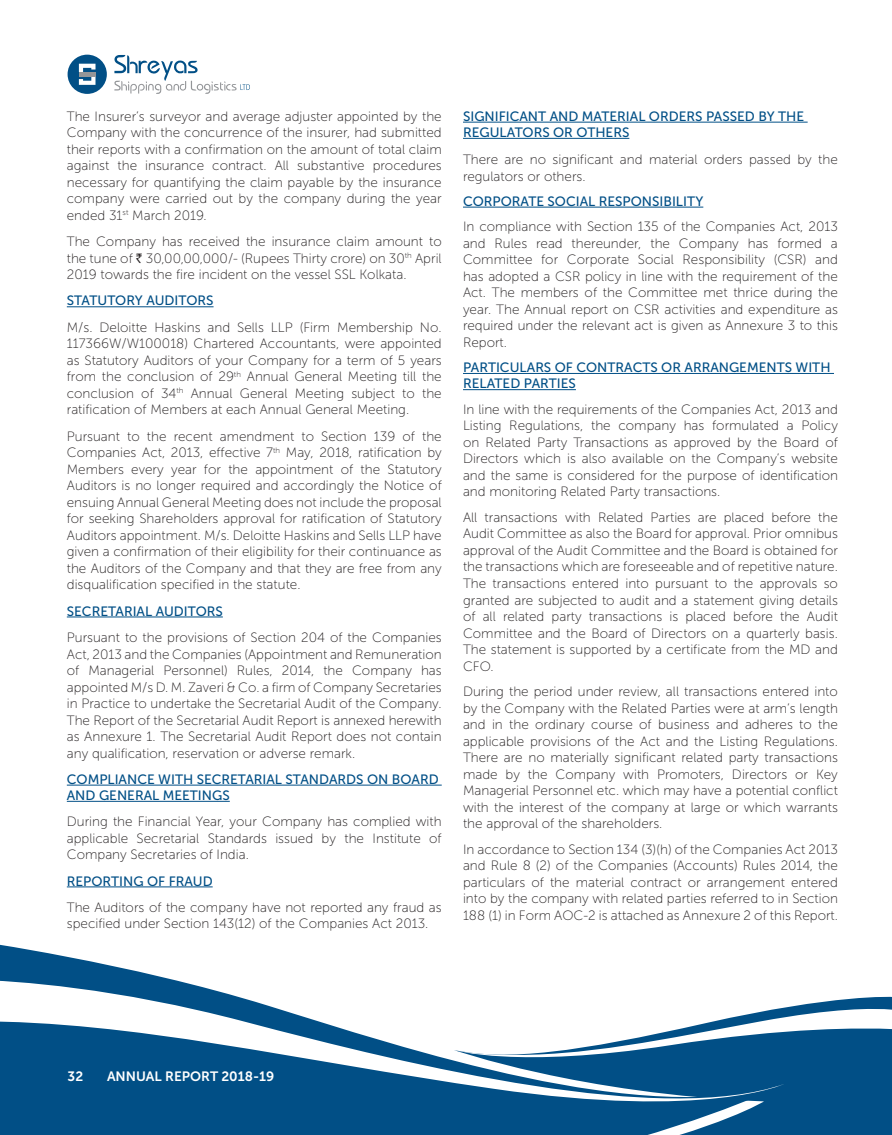
<style>
.page{position:relative;width:892px;height:1135px;background:#fff}
.page>*{position:absolute;margin:0;border:0;box-sizing:border-box;transform-origin:0 0}
.t1{font:13.5px/16.5px "Museo Sans 100";color:#231f20;text-align:justify}
.t2{font:13.5px/16.2px "Museo Sans 500";color:#014f86}
.t3{font:13.5px "Museo Sans 700";color:#fff}
.s1{font-family:"Rupee"}
</style>
<div class="page">
<div style="left:783px;top:996px;width:108px;height:138px;background:#014f86"></div>
<svg style="left:783px;top:1007px;width:108px;height:61px"></svg>
<svg style="left:0;top:944px;width:783px;height:190px"></svg>
<svg style="left:0;top:979px;width:783px;height:146px;fill:#014f86"></svg>
<svg style="left:114px;top:55px;width:136px;height:39px"></svg>
<div style="left:68px;top:55px;width:39px;height:39px;background:#014f86;border-radius:50%"></div>
<svg style="left:79px;top:64px;width:16px;height:21px"></svg>
<hr style="left:67px;top:306px;width:146px;height:1px;background:#014f86">
<hr style="left:67px;top:616px;width:156px;height:1px;background:#014f86">
<hr style="left:67px;top:784px;width:374px;height:1px;background:#014f86">
<hr style="left:67px;top:800px;width:163px;height:1px;background:#014f86">
<hr style="left:67px;top:886px;width:145px;height:1px;background:#014f86">
<hr style="left:463px;top:122px;width:344px;height:1px;background:#014f86">
<hr style="left:463px;top:138px;width:166px;height:1px;background:#014f86">
<hr style="left:463px;top:207px;width:240px;height:1px;background:#014f86">
<hr style="left:463px;top:373px;width:370px;height:1px;background:#014f86">
<hr style="left:463px;top:389px;width:112px;height:1px;background:#014f86">
<p class="t1" style="left:67px;top:109px;width:376px">The Insurer’s surveyor and average adjuster appointed by the Company with the concurrence of the insurer, had submitted their reports with a confirmation on the amount of total claim against the insurance contract. All substantive procedures necessary for quantifying the claim payable by the insurance company were carried out by the company during the year ended 31<sup>st</sup> March 2019.</p>
<p class="t1" style="left:67px;top:235px;width:376px">The Company has received the insurance claim amount to the tune of <span class="s1">`</span> 30,00,00,000/- (Rupees Thirty crore) on 30<sup>th</sup> April 2019 towards the fire incident on the vessel SSL Kolkata.</p>
<p class="t2" style="left:67px;top:294px;width:148px">STATUTORY AUDITORS</p>
<p class="t1" style="left:67px;top:320px;width:376px">M/s. Deloitte Haskins and Sells LLP (Firm Membership No.<br>117366W/W100018) Chartered Accountants, were appointed as Statutory Auditors of your Company for a term of 5 years from the conclusion of 29<sup>th</sup> Annual General Meeting till the conclusion of 34<sup>th</sup> Annual General Meeting subject to the ratification of Members at each Annual General Meeting.</p>
<p class="t1" style="left:67px;top:429px;width:376px">Pursuant to the recent amendment to Section 139 of the Companies Act, 2013, effective 7<sup>th</sup> May, 2018, ratification by Members every year for the appointment of the Statutory Auditors is no longer required and accordingly the Notice of ensuing Annual General Meeting does not include the proposal for seeking Shareholders approval for ratification of Statutory Auditors appointment. M/s. Deloitte Haskins and Sells LLP have given a confirmation of their eligibility for their continuance as the Auditors of the Company and that they are free from any disqualification specified in the statute.</p>
<p class="t2" style="left:67px;top:604px;width:157px">SECRETARIAL AUDITORS</p>
<p class="t1" style="left:67px;top:630px;width:376px">Pursuant to the provisions of Section 204 of the Companies Act, 2013 and the Companies (Appointment and Remuneration of Managerial Personnel) Rules, 2014, the Company has appointed M/s D. M. Zaveri &amp; Co. a firm of Company Secretaries in Practice to undertake the Secretarial Audit of the Company.<br>The Report of the Secretarial Audit Report is annexed herewith as Annexure 1. The Secretarial Audit Report does not contain any qualification, reservation or adverse remark.</p>
<p class="t2" style="left:67px;top:772px;width:373px">COMPLIANCE WITH SECRETARIAL STANDARDS ON BOARD<br>AND GENERAL MEETINGS</p>
<p class="t1" style="left:67px;top:814px;width:376px">During the Financial Year, your Company has complied with applicable Secretarial Standards issued by the Institute of Company Secretaries of India.</p>
<p class="t2" style="left:67px;top:873px;width:147px">REPORTING OF FRAUD</p>
<p class="t1" style="left:67px;top:900px;width:376px">The Auditors of the company have not reported any fraud as specified under Section 143(12) of the Companies Act 2013.</p>
<p class="t2" style="left:463px;top:109px;width:342px">SIGNIFICANT AND MATERIAL ORDERS PASSED BY THE<br>REGULATORS OR OTHERS</p>
<p class="t1" style="left:463px;top:152px;width:376px">There are no significant and material orders passed by the regulators or others.</p>
<p class="t2" style="left:463px;top:194px;width:242px">CORPORATE SOCIAL RESPONSIBILITY</p>
<p class="t1" style="left:463px;top:220px;width:376px">In compliance with Section 135 of the Companies Act, 2013 and Rules read thereunder, the Company has formed a Committee for Corporate Social Responsibility (CSR) and has adopted a CSR policy in line with the requirement of the Act. The members of the Committee met thrice during the year. The Annual report on CSR activities and expenditure as required under the relevant act is given as Annexure 3 to this Report.</p>
<p class="t2" style="left:463px;top:360px;width:369px">PARTICULARS OF CONTRACTS OR ARRANGEMENTS WITH<br>RELATED PARTIES</p>
<p class="t1" style="left:463px;top:402px;width:376px">In line with the requirements of the Companies Act, 2013 and Listing Regulations, the company has formulated a Policy on Related Party Transactions as approved by the Board of Directors which is also available on the Company’s website and the same is considered for the purpose of identification and monitoring Related Party transactions.</p>
<p class="t1" style="left:463px;top:510px;width:376px">All transactions with Related Parties are placed before the Audit Committee as also the Board for approval. Prior omnibus approval of the Audit Committee and the Board is obtained for the transactions which are foreseeable and of repetitive nature.<br>The transactions entered into pursuant to the approvals so granted are subjected to audit and a statement giving details of all related party transactions is placed before the Audit Committee and the Board of Directors on a quarterly basis.<br>The statement is supported by a certificate from the MD and CFO.</p>
<p class="t1" style="left:463px;top:684px;width:376px">During the period under review, all transactions entered into by the Company with the Related Parties were at arm’s length and in the ordinary course of business and adheres to the applicable provisions of the Act and the Listing Regulations.<br>There are no materially significant related party transactions made by the Company with Promoters, Directors or Key Managerial Personnel etc. which may have a potential conflict with the interest of the company at large or which warrants the approval of the shareholders.</p>
<p class="t1" style="left:463px;top:841px;width:376px">In accordance to Section 134 (3)(h) of the Companies Act 2013 and Rule 8 (2) of the Companies (Accounts) Rules 2014, the particulars of the material contract or arrangement entered into by the company with related parties referred to in Section 188 (1) in Form AOC-2 is attached as Annexure 2 of this Report.</p>
<p class="t3" style="left:68px;top:1070px;width:17px">32</p>
<p class="t3" style="left:107px;top:1070px;width:169px">ANNUAL REPORT 2018-19</p>
</div>
